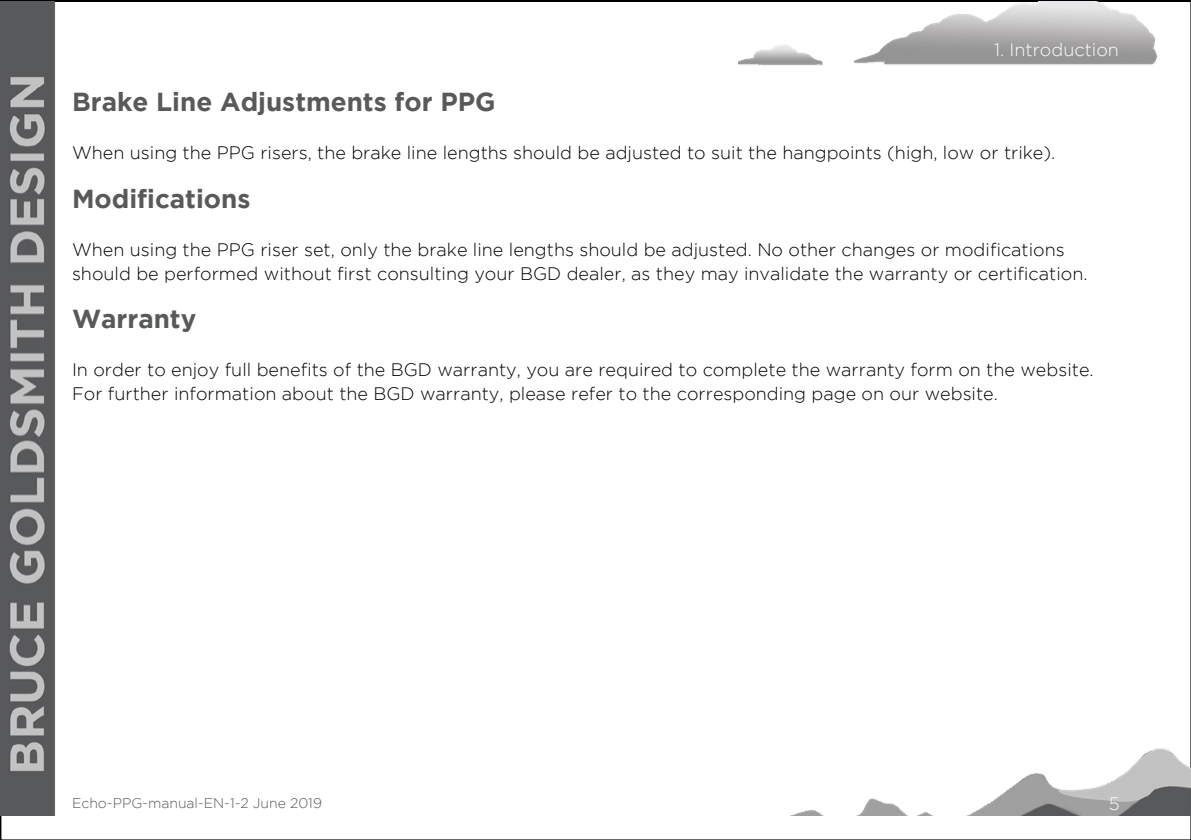
<style>
.page{position:relative;width:1191px;height:840px;background:#fff}
.page>*{position:absolute;margin:0;border:0;box-sizing:border-box;transform-origin:0 0}
.t1{font:700 26px "Gotham";color:#58595b}
.t2{font:300 18px/24px "Gotham";color:#000}
.t3{font:300 18px "Gotham";color:#fff}
.t4{font:300 14px "Gotham";color:#58595b}
</style>
<div class="page">
<img style="left:0;top:1px;width:1191px;height:813px">
<p class="t3" style="left:994px;top:39px;width:126px">1. Introduction</p>
<h1 class="t1" style="left:72px;top:87px;width:425px">Brake Line Adjustments for PPG</h1>
<p class="t2" style="left:72px;top:141px;width:984px">When using the PPG risers, the brake line lengths should be adjusted to suit the hangpoints (high, low or trike).</p>
<h1 class="t1" style="left:72px;top:183px;width:180px">Modifications</h1>
<p class="t2" style="left:72px;top:237px;width:1017px">When using the PPG riser set, only the brake line lengths should be adjusted. No other changes or modifications should be performed without first consulting your BGD dealer, as they may invalidate the warranty or certification.</p>
<h1 class="t1" style="left:72px;top:303px;width:126px">Warranty</h1>
<p class="t2" style="left:72px;top:357px;width:1023px">In order to enjoy full benefits of the BGD warranty, you are required to complete the warranty form on the website.<br>For further information about the BGD warranty, please refer to the corresponding page on our website.</p>
<p class="t4" style="left:72px;top:795px;width:251px">Echo-PPG-manual-EN-1-2 June 2019</p>
<p class="t3" style="left:1109px;top:793px;width:12px">5</p>
</div>
